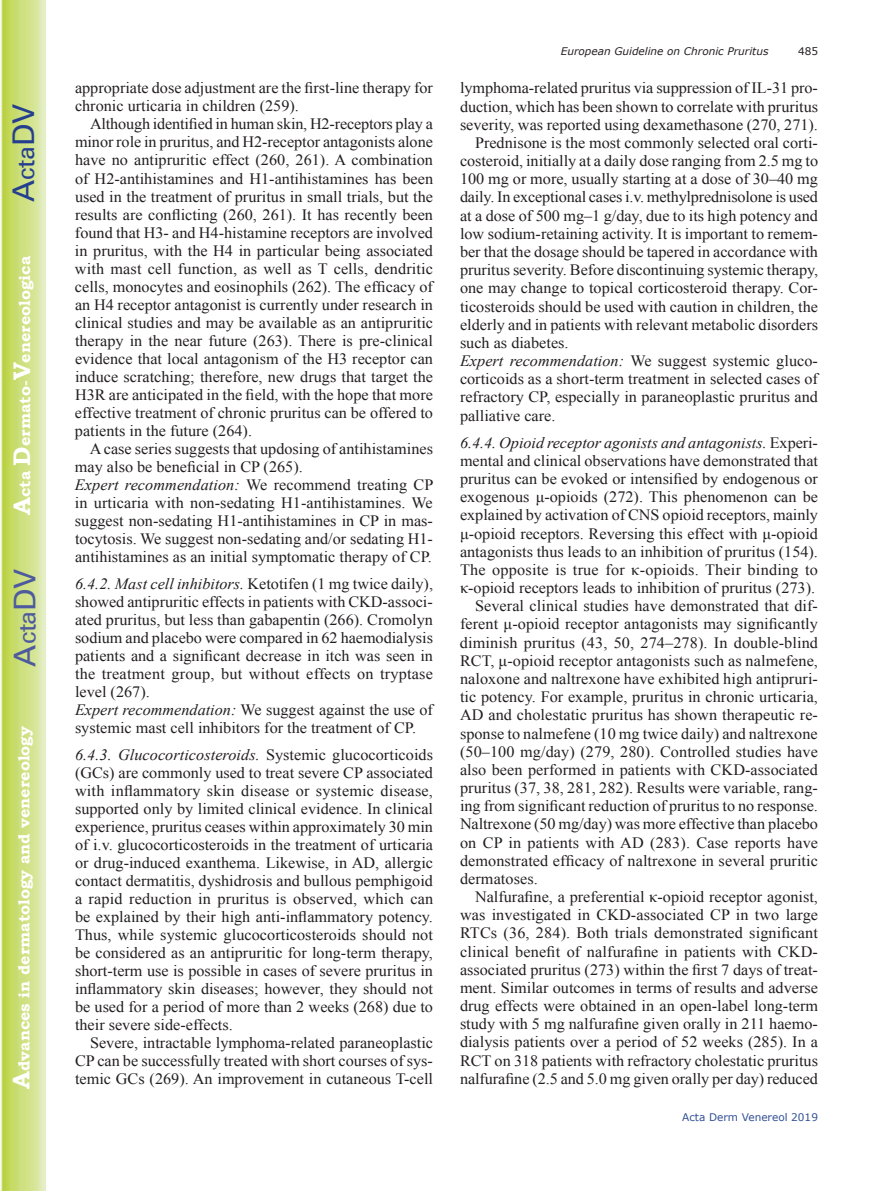
<style>
.page{position:relative;width:893px;height:1191px;background:#fff}
.page>*{position:absolute;margin:0;border:0;box-sizing:border-box;transform-origin:0 0}
.t1{font:30px "Univers";color:#4d5a9e}
.t2{font:30px "Univers";color:#253f8e}
.t3{font:15.75px/18px "Times New Roman";color:#231f20}
.t4{font:700 15.75px "Bookman Old Style";color:#fff}
.t5{font:italic 15.75px "Times New Roman";color:#231f20}
.t6{font:italic 10.5px "Verdana";color:#231f20}
.t7{font:10.5px "Verdana";color:#324f95}
.t8{font:10.5px "Verdana";color:#231f20}
.s1{font-size:24px}
.s2{font-style:italic}
.s3{font-style:normal}
</style>
<div class="page">
<svg style="left:1px;top:0;width:45px;height:1191px;background:#cfe084"></svg>
<h1 class="t2" style="left:6px;top:202px;width:100px;rotate:-90deg">A<span class="s1">cta</span>DV</h1>
<p class="t4" style="left:15px;top:515px;width:260px;rotate:-90deg"><span class="s1">A</span>cta <span class="s1">D</span>ermato-<span class="s1">V</span>enereologica</p>
<h1 class="t1" style="left:7px;top:666px;width:100px;rotate:-90deg">A<span class="s1">cta</span>DV</h1>
<p class="t4" style="left:15px;top:1088px;width:364px;rotate:-90deg"><span class="s1">A</span>dvances in dermatology and venereology</p>
<p class="t3" style="left:75px;top:79px;width:359px">appropriate dose adjustment are the first-line therapy for chronic urticaria in children (259).</p>
<p class="t3" style="left:75px;top:115px;width:360px;text-align:justify;text-indent:15px">Although identified in human skin, H2-receptors play a minor role in pruritus, and H2-receptor antagonists alone have no antipruritic effect (260, 261). A combination of H2-antihistamines and H1-antihistamines has been used in the treatment of pruritus in small trials, but the results are conflicting (260, 261). It has recently been found that H3- and H4-histamine receptors are involved in pruritus, with the H4 in particular being associated with mast cell function, as well as T cells, dendritic cells, monocytes and eosinophils (262). The efficacy of an H4 receptor antagonist is currently under research in clinical studies and may be available as an antipruritic therapy in the near future (263). There is pre-clinical evidence that local antagonism of the H3 receptor can induce scratching; therefore, new drugs that target the H3R are anticipated in the field, with the hope that more effective treatment of chronic pruritus can be offered to patients in the future (264).</p>
<p class="t3" style="left:75px;top:439px;width:360px;text-indent:15px">A case series suggests that updosing of antihistamines may also be beneficial in CP (265).<br><span class="s2">Expert recommendation:</span> We recommend treating CP in urticaria with non-sedating H1-antihistamines. We suggest non-sedating H1-antihistamines in CP in mas&shy;tocytosis. We suggest non-sedating and/or sedating H1- antihistamines as an initial symptomatic therapy of CP.</p>
<p class="t3" style="left:75px;top:574px;width:360px"><span class="s2">6.4.2. Mast cell inhibitors.</span> Ketotifen (1 mg twice daily), showed antipruritic effects in patients with CKD-associ&shy;ated pruritus, but less than gabapentin (266). Cromolyn sodium and placebo were compared in 62 haemodialysis patients and a significant decrease in itch was seen in the treatment group, but without effects on tryptase level (267).<br><span class="s2">Expert recommendation:</span> We suggest against the use of systemic mast cell inhibitors for the treatment of CP.</p>
<p class="t3" style="left:75px;top:745px;width:360px;text-align:justify"><span class="s2">6.4.3. Glucocorticosteroids.</span> Systemic glucocorticoids (GCs) are commonly used to treat severe CP associated with inflammatory skin disease or systemic disease, supported only by limited clinical evidence. In clinical experience, pruritus ceases within approximately 30 min of i.v. glucocorticosteroids in the treatment of urticaria or drug-induced exanthema. Likewise, in AD, allergic contact dermatitis, dyshidrosis and bullous pemphigoid a rapid reduction in pruritus is observed, which can be explained by their high anti-inflammatory potency.<br>Thus, while systemic glucocorticosteroids should not be considered as an antipruritic for long-term therapy, short-term use is possible in cases of severe pruritus in inflammatory skin diseases; however, they should not be used for a period of more than 2 weeks (268) due to their severe side-effects.</p>
<p class="t3" style="left:75px;top:1033px;width:360px;text-align:justify;text-indent:15px">Severe, intractable lymphoma-related paraneoplastic CP can be successfully treated with short courses of sys&shy;temic GCs (269). An improvement in cutaneous T-cell</p>
<p class="t6" style="left:561px;top:44px;width:209px">European Guideline on Chronic Pruritus</p>
<p class="t8" style="left:798px;top:44px;width:22px">485</p>
<p class="t3" style="left:460px;top:79px;width:359px">lymphoma-related pruritus via suppression of IL-31 pro-</p>
<p class="t3" style="left:460px;top:97px;width:360px">duction, which has been shown to correlate with pruritus</p>
<p class="t3" style="left:460px;top:115px;width:359px">severity, was reported using dexamethasone (270, 271).</p>
<p class="t3" style="left:475px;top:133px;width:344px">Prednisone is the most commonly selected oral corti-</p>
<p class="t3" style="left:460px;top:152px;width:360px">costeroid, initially at a daily dose ranging from 2.5 mg to</p>
<p class="t3" style="left:460px;top:170px;width:359px">100 mg or more, usually starting at a dose of 30–40 mg</p>
<p class="t3" style="left:460px;top:188px;width:360px">daily. In exceptional cases i.v. methylprednisolone is used</p>
<p class="t3" style="left:460px;top:206px;width:359px">at a dose of 500 mg–1 g/day, due to its high potency and</p>
<p class="t3" style="left:460px;top:224px;width:359px">low sodium-retaining activity. It is important to remem-</p>
<p class="t3" style="left:460px;top:242px;width:360px">ber that the dosage should be tapered in accordance with</p>
<p class="t3" style="left:460px;top:261px;width:360px">pruritus severity. Before discontinuing systemic therapy,</p>
<p class="t3" style="left:460px;top:279px;width:359px">one may change to topical corticosteroid therapy. Cor-</p>
<p class="t3" style="left:460px;top:297px;width:360px">ticosteroids should be used with caution in children, the</p>
<p class="t3" style="left:460px;top:315px;width:360px">elderly and in patients with relevant metabolic disorders</p>
<p class="t3" style="left:460px;top:333px;width:110px">such as diabetes.</p>
<p class="t3" style="left:460px;top:351px;width:359px"><span class="s2">Expert recommendation:</span> We suggest systemic gluco-</p>
<p class="t3" style="left:460px;top:370px;width:359px">corticoids as a short-term treatment in selected cases of</p>
<p class="t3" style="left:460px;top:388px;width:360px">refractory CP, especially in paraneoplastic pruritus and</p>
<p class="t3" style="left:460px;top:406px;width:97px">palliative care.</p>
<p class="t5" style="left:460px;top:431px;width:359px">6.4.4. Opioid receptor agonists and antagonists. <span class="s3">Experi-</span></p>
<p class="t3" style="left:460px;top:451px;width:360px">mental and clinical observations have demonstrated that</p>
<p class="t3" style="left:460px;top:469px;width:359px">pruritus can be evoked or intensified by endogenous or</p>
<p class="t3" style="left:460px;top:488px;width:359px">exogenous μ-opioids (272). This phenomenon can be</p>
<p class="t3" style="left:460px;top:506px;width:359px">explained by activation of CNS opioid receptors, mainly</p>
<p class="t3" style="left:460px;top:524px;width:359px">μ-opioid receptors. Reversing this effect with μ-opioid</p>
<p class="t3" style="left:460px;top:542px;width:359px">antagonists thus leads to an inhibition of pruritus (154).</p>
<p class="t3" style="left:460px;top:560px;width:359px">The opposite is true for κ-opioids. Their binding to</p>
<p class="t3" style="left:460px;top:578px;width:357px">κ-opioid receptors leads to inhibition of pruritus (273).</p>
<p class="t3" style="left:475px;top:597px;width:344px">Several clinical studies have demonstrated that dif-</p>
<p class="t3" style="left:460px;top:615px;width:359px">ferent μ-opioid receptor antagonists may significantly</p>
<p class="t3" style="left:460px;top:633px;width:360px">diminish pruritus (43, 50, 274–278). In double-blind</p>
<p class="t3" style="left:460px;top:651px;width:359px">RCT, μ-opioid receptor antagonists such as nalmefene,</p>
<p class="t3" style="left:460px;top:669px;width:359px">naloxone and naltrexone have exhibited high antipruri-</p>
<p class="t3" style="left:460px;top:687px;width:360px">tic potency. For example, pruritus in chronic urticaria,</p>
<p class="t3" style="left:460px;top:706px;width:359px">AD and cholestatic pruritus has shown therapeutic re-</p>
<p class="t3" style="left:460px;top:724px;width:359px">sponse to nalmefene (10 mg twice daily) and naltrexone</p>
<p class="t3" style="left:460px;top:742px;width:359px">(50–100 mg/day) (279, 280). Controlled studies have</p>
<p class="t3" style="left:460px;top:760px;width:359px">also been performed in patients with CKD-associated</p>
<p class="t3" style="left:460px;top:778px;width:359px">pruritus (37, 38, 281, 282). Results were variable, rang-</p>
<p class="t3" style="left:460px;top:796px;width:359px">ing from significant reduction of pruritus to no response.</p>
<p class="t3" style="left:460px;top:815px;width:359px">Naltrexone (50 mg/day) was more effective than placebo</p>
<p class="t3" style="left:460px;top:833px;width:360px">on CP in patients with AD (283). Case reports have</p>
<p class="t3" style="left:460px;top:851px;width:359px">demonstrated efficacy of naltrexone in several pruritic</p>
<p class="t3" style="left:460px;top:869px;width:79px">dermatoses.</p>
<p class="t3" style="left:475px;top:887px;width:344px">Nalfurafine, a preferential κ-opioid receptor agonist,</p>
<p class="t3" style="left:460px;top:905px;width:360px">was investigated in CKD-associated CP in two large</p>
<p class="t3" style="left:460px;top:924px;width:359px">RTCs (36, 284). Both trials demonstrated significant</p>
<p class="t3" style="left:460px;top:942px;width:359px">clinical benefit of nalfurafine in patients with CKD-</p>
<p class="t3" style="left:460px;top:960px;width:359px">associated pruritus (273) within the first 7 days of treat-</p>
<p class="t3" style="left:460px;top:978px;width:359px">ment. Similar outcomes in terms of results and adverse</p>
<p class="t3" style="left:460px;top:996px;width:360px">drug effects were obtained in an open-label long-term</p>
<p class="t3" style="left:460px;top:1014px;width:359px">study with 5 mg nalfurafine given orally in 211 haemo-</p>
<p class="t3" style="left:460px;top:1033px;width:359px">dialysis patients over a period of 52 weeks (285). In a</p>
<p class="t3" style="left:460px;top:1051px;width:359px">RCT on 318 patients with refractory cholestatic pruritus</p>
<p class="t3" style="left:460px;top:1069px;width:359px">nalfurafine (2.5 and 5.0 mg given orally per day) reduced</p>
<p class="t7" style="left:682px;top:1110px;width:137px">Acta Derm Venereol 2019</p>
</div>
